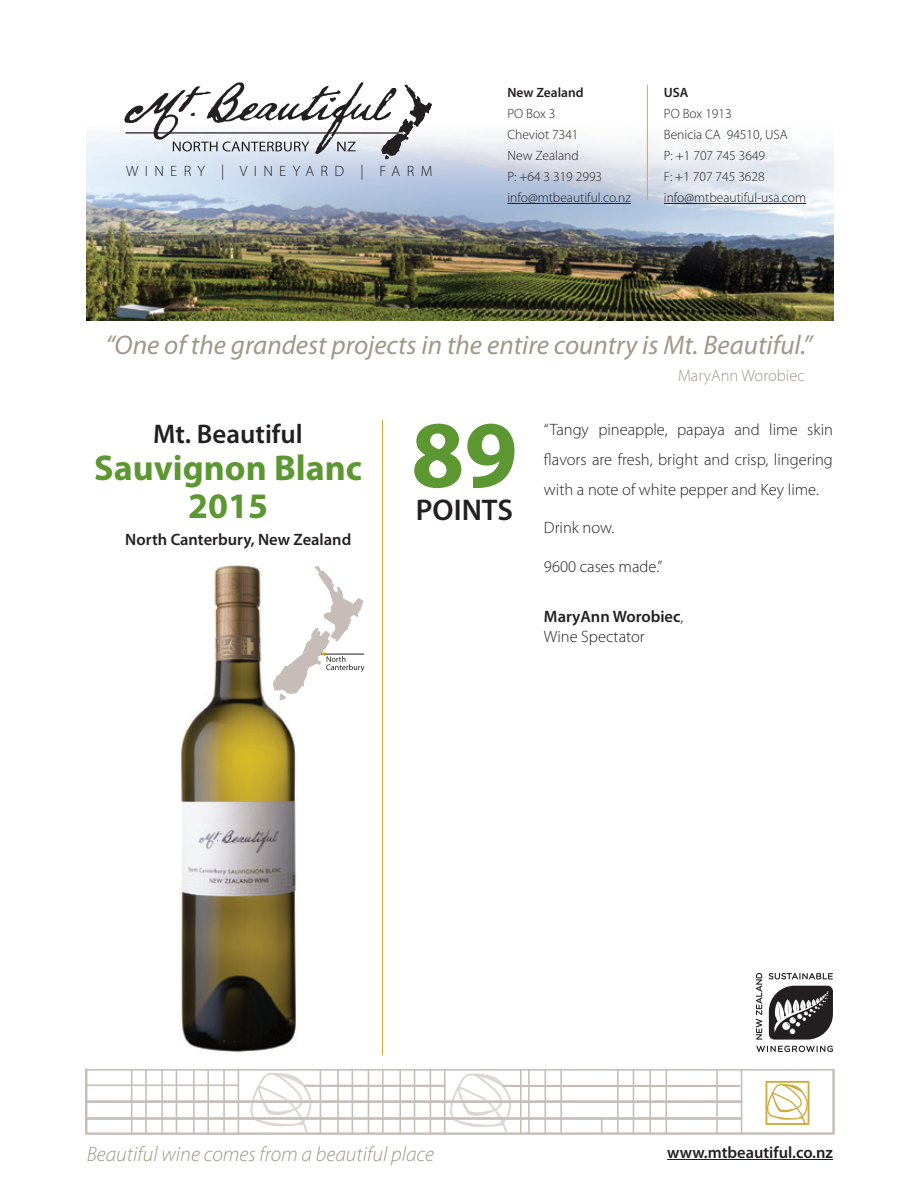
<style>
.page{position:relative;width:918px;height:1188px;background:#fff}
.page>*{position:absolute;margin:0;border:0;box-sizing:border-box;transform-origin:0 0}
.Body{font:700 96px "Myriad Pro";color:#5c9731}
.Body-2{font:700 36px/37.5px "Myriad Pro";color:#5c9731;text-align:center}
.Body-3{font:600 30px "Myriad Pro";color:#231f20}
.Body-4{font:italic 27px "Myriad Pro";color:#a19689}
.Body-5{font:600 27px "Myriad Pro";color:#231f20}
.Body-6{font:italic 300 21px "Myriad Pro";color:#a19689}
.Body-7{font:300 16.5px/30px "Myriad Pro";color:#231f20;text-align:justify}
.Body-8{font:600 16.5px "Myriad Pro";color:#231f20}
.Body-9{font:300 16.5px "Myriad Pro";color:#a19689}
.Body-10{font:300 15px "Myriad Pro";letter-spacing:.425em;color:#231f20}
.t1{font:300 13.5px "Myriad Pro";color:#231f20}
.t2{font:600 13.5px "Myriad Pro";color:#231f20}
.s1{font-weight:300}
</style>
<div class="page">
<img style="left:87px;top:123px;width:747px;height:197px">
<hr style="left:87px;top:1100px;width:655px;height:3px;background:#c6bcb8">
<hr style="left:85px;top:1133px;width:750px;height:2px;background:#c6bcb8">
<svg style="left:450px;top:1073px;width:61px;height:58px"></svg>
<svg style="left:765px;top:1081px;width:44px;height:44px"></svg>
<hr style="left:85px;top:1069px;width:2px;height:65px;background:#c6bcb8">
<hr style="left:833px;top:1069px;width:2px;height:65px;background:#c6bcb8">
<svg style="left:250px;top:1073px;width:61px;height:58px"></svg>
<hr style="left:503px;top:1085px;width:237px;height:2px;background:#c6bcb8">
<hr style="left:86px;top:1085px;width:152px;height:1px;background:#c6bcb8">
<hr style="left:741px;top:1069px;width:1px;height:65px;background:#c6bcb8">
<hr style="left:716px;top:1069px;width:2px;height:65px;background:#c6bcb8">
<hr style="left:666px;top:1069px;width:1px;height:65px;background:#c6bcb8">
<hr style="left:649px;top:1069px;width:2px;height:65px;background:#c6bcb8">
<hr style="left:633px;top:1069px;width:1px;height:65px;background:#c6bcb8">
<hr style="left:617px;top:1069px;width:2px;height:65px;background:#c6bcb8">
<hr style="left:560px;top:1069px;width:2px;height:64px;background:#c6bcb8">
<hr style="left:544px;top:1069px;width:2px;height:65px;background:#c6bcb8">
<hr style="left:528px;top:1069px;width:2px;height:65px;background:#c6bcb8">
<hr style="left:520px;top:1069px;width:2px;height:65px;background:#c6bcb8">
<hr style="left:444px;top:1069px;width:2px;height:65px;background:#c6bcb8">
<hr style="left:430px;top:1069px;width:1px;height:65px;background:#c6bcb8">
<hr style="left:414px;top:1070px;width:1px;height:64px;background:#c6bcb8">
<hr style="left:399px;top:1070px;width:2px;height:64px;background:#c6bcb8">
<hr style="left:382px;top:1069px;width:2px;height:65px;background:#c6bcb8">
<hr style="left:368px;top:1069px;width:1px;height:65px;background:#c6bcb8">
<hr style="left:352px;top:1069px;width:1px;height:65px;background:#c6bcb8">
<hr style="left:337px;top:1069px;width:2px;height:65px;background:#c6bcb8">
<hr style="left:320px;top:1069px;width:1px;height:65px;background:#c6bcb8">
<hr style="left:238px;top:1070px;width:1px;height:64px;background:#c6bcb8">
<hr style="left:223px;top:1070px;width:2px;height:64px;background:#c6bcb8">
<hr style="left:207px;top:1070px;width:2px;height:65px;background:#c6bcb8">
<hr style="left:193px;top:1070px;width:2px;height:65px;background:#c6bcb8">
<hr style="left:176px;top:1069px;width:1px;height:65px;background:#c6bcb8">
<hr style="left:161px;top:1069px;width:2px;height:65px;background:#c6bcb8">
<hr style="left:145px;top:1070px;width:2px;height:64px;background:#c6bcb8">
<hr style="left:131px;top:1070px;width:1px;height:64px;background:#c6bcb8">
<hr style="left:304px;top:1085px;width:142px;height:2px;background:#c6bcb8">
<hr style="left:85px;top:1101px;width:657px;height:2px;background:#c6bcb8">
<hr style="left:86px;top:1117px;width:656px;height:3px;background:#c6bcb8">
<div style="left:86px;top:1069px;width:748px;height:65px;border:2px solid #c6bcb8"></div>
<hr style="left:382px;top:420px;width:1px;height:635px;background:#d1aa40">
<hr style="left:507px;top:203px;width:124px;height:1px;background:#231f20">
<hr style="left:664px;top:203px;width:142px;height:1px;background:#231f20">
<hr style="left:647px;top:85px;width:1px;height:115px;background:#d1aa40">
<hr style="left:667px;top:1159px;width:166px;height:1px;background:#231f20">
<svg style="left:124px;top:82px;width:308px;height:77px"></svg>
<img style="left:181px;top:565px;width:115px;height:487px">
<svg style="left:756px;top:973px;width:77px;height:79px"></svg>
<svg style="left:272px;top:565px;width:92px;height:135px"></svg>
<p class="Body-10" style="left:126px;top:162px;width:308px">WINERY | VINEYARD | FARM</p>
<p class="t2" style="left:507px;top:84px;width:78px">New Zealand</p>
<p class="t1" style="left:507px;top:105px;width:50px">PO Box 3</p>
<p class="t1" style="left:507px;top:126px;width:73px">Cheviot 7341</p>
<p class="t1" style="left:507px;top:147px;width:73px">New Zealand</p>
<p class="t1" style="left:507px;top:168px;width:96px">P: +64 3 319 2993</p>
<p class="t1" style="left:507px;top:189px;width:125px">info@mtbeautiful.co.nz</p>
<p class="t2" style="left:664px;top:84px;width:26px">USA</p>
<p class="t1" style="left:664px;top:105px;width:69px">PO Box 1913</p>
<p class="t1" style="left:664px;top:126px;width:125px">Benicia CA 94510, USA</p>
<p class="t1" style="left:664px;top:147px;width:103px">P: +1 707 745 3649</p>
<p class="t1" style="left:664px;top:168px;width:102px">F: +1 707 745 3628</p>
<p class="t1" style="left:664px;top:189px;width:144px">info@mtbeautiful-usa.com</p>
<p class="Body-4" style="left:106px;top:328px;width:708px">“One of the grandest projects in the entire country is Mt. Beautiful.”</p>
<p class="Body-9" style="left:678px;top:366px;width:128px">MaryAnn Worobiec</p>
<p class="Body-5" style="left:153px;top:416px;width:151px">Mt. Beautiful</p>
<p class="Body-2" style="left:94px;top:448px;width:269px">Sauvignon Blanc<br>2015</p>
<p class="Body-8" style="left:125px;top:529px;width:227px">North Canterbury, New Zealand</p>
<p class="Body" style="left:411px;top:392px;width:108px">89</p>
<p class="Body-3" style="left:416px;top:491px;width:99px">POINTS</p>
<p class="Body-7" style="left:544px;top:414px;width:290px">“Tangy pineapple, papaya and lime skin flavors are fresh, bright and crisp, lingering with a note of white pepper and Key lime.</p>
<p class="Body-7" style="left:544px;top:513px;width:72px">Drink now.</p>
<p class="Body-7" style="left:544px;top:551px;width:120px">9600 cases made.”</p>
<p class="Body-8" style="left:544px;top:606px;width:141px">MaryAnn Worobiec<span class="s1">,</span></p>
<p class="Body-7" style="left:544px;top:621px;width:102px">Wine Spectator</p>
<p class="Body-6" style="left:87px;top:1142px;width:349px">Beautiful wine comes from a beautiful place</p>
<p class="Body-8" style="left:667px;top:1142px;width:167px">www.mtbeautiful.co.nz</p>
</div>
